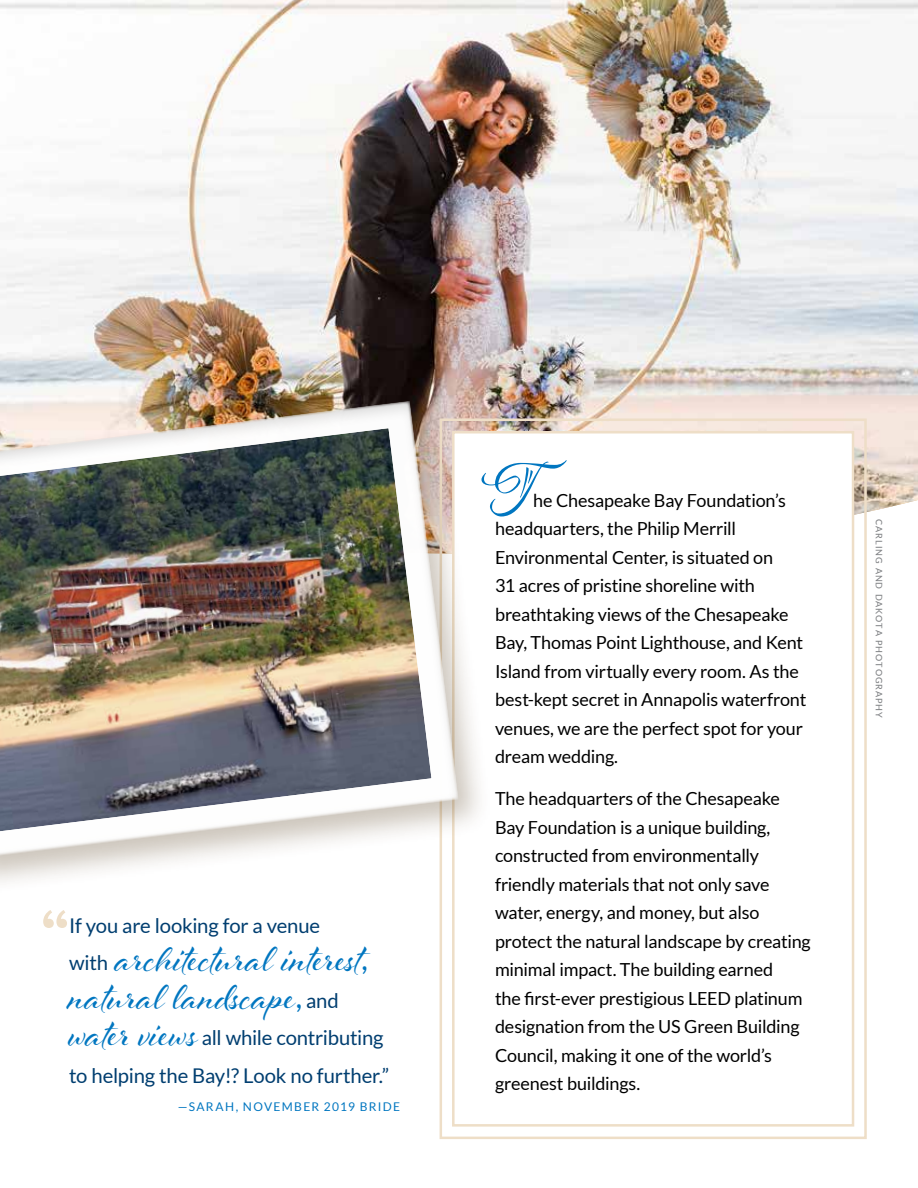
<style>
.page{position:relative;width:918px;height:1188px;background:#fff}
.page>*{position:absolute;margin:0;border:0;box-sizing:border-box;transform-origin:0 0}
.t1{font:63px "Al Fresco";color:#0076c0}
.t2{font:45px/37.5px "Al Fresco";color:#0076c0}
.t3{font:20.25px/37.5px "Lato";letter-spacing:-.01em;color:#003e70}
.t4{font:18px/28.5px "Lato";letter-spacing:-.01em;color:#000}
.t5{font:12px "Lato";letter-spacing:.115em;color:#0076c0}
.t6{font:500 9px "Lato";letter-spacing:.1em;color:#808285}
.s1{font-family:"Lato";font-size:20.25px;color:#003e70}
.s2{font-family:"Lato";font-size:30px}
.s3{font-family:"Al Fresco";font-size:45px;color:#0076c0}
</style>
<div class="page">
<img style="left:0;top:0;width:918px;height:512px">
<svg style="left:439px;top:417px;width:429px;height:722px"></svg>
<svg style="left:451px;top:430px;width:405px;height:698px"></svg>
<div style="left:0;top:393px;width:492px;height:502px;background:#573f1e;opacity:.3"></div>
<img style="left:0;top:399px;width:460px;height:462px">
<svg style="left:43px;top:910px;width:24px;height:18px"></svg>
<p class="t3" style="left:69px;top:906px;width:252px">If you are looking for a venue</p>
<h2 class="t2" style="left:69px;top:936px;width:300px"><span class="s1">with</span> architectural interest<span class="s2">, </span>natural landscape<span class="s2">,</span> <span class="s1">and</span></h2>
<p class="t3" style="left:69px;top:1019px;width:322px"><span class="s3">water views</span> all while contributing to helping the Bay!? Look no further.”</p>
<p class="t5" style="left:178px;top:1100px;width:224px">—SARAH, NOVEMBER 2019 BRIDE</p>
<h1 class="t1" style="left:482px;top:445px;width:87px">T</h1>
<p class="t4" style="left:495px;top:486px;width:313px;text-indent:38px">he Chesapeake Bay Foundation’s headquarters, the Philip Merrill Environmental Center, is situated on<br>31 acres of pristine shoreline with breathtaking views of the Chesapeake Bay, Thomas Point Lighthouse, and Kent Island from virtually every room. As the best-kept secret in Annapolis waterfront venues, we are the perfect spot for your dream wedding.</p>
<p class="t4" style="left:495px;top:784px;width:317px">The headquarters of the Chesapeake Bay Foundation is a unique building, constructed from environmentally friendly materials that not only save water, energy, and money, but also protect the natural landscape by creating minimal impact. The building earned<br>the first-ever prestigious LEED platinum designation from the US Green Building Council, making it one of the world’s greenest buildings.</p>
<p class="t6" style="left:886px;top:519px;width:200px;rotate:90deg">CARLING AND DAKOTA PHOTOGRAPHY</p>
</div>
